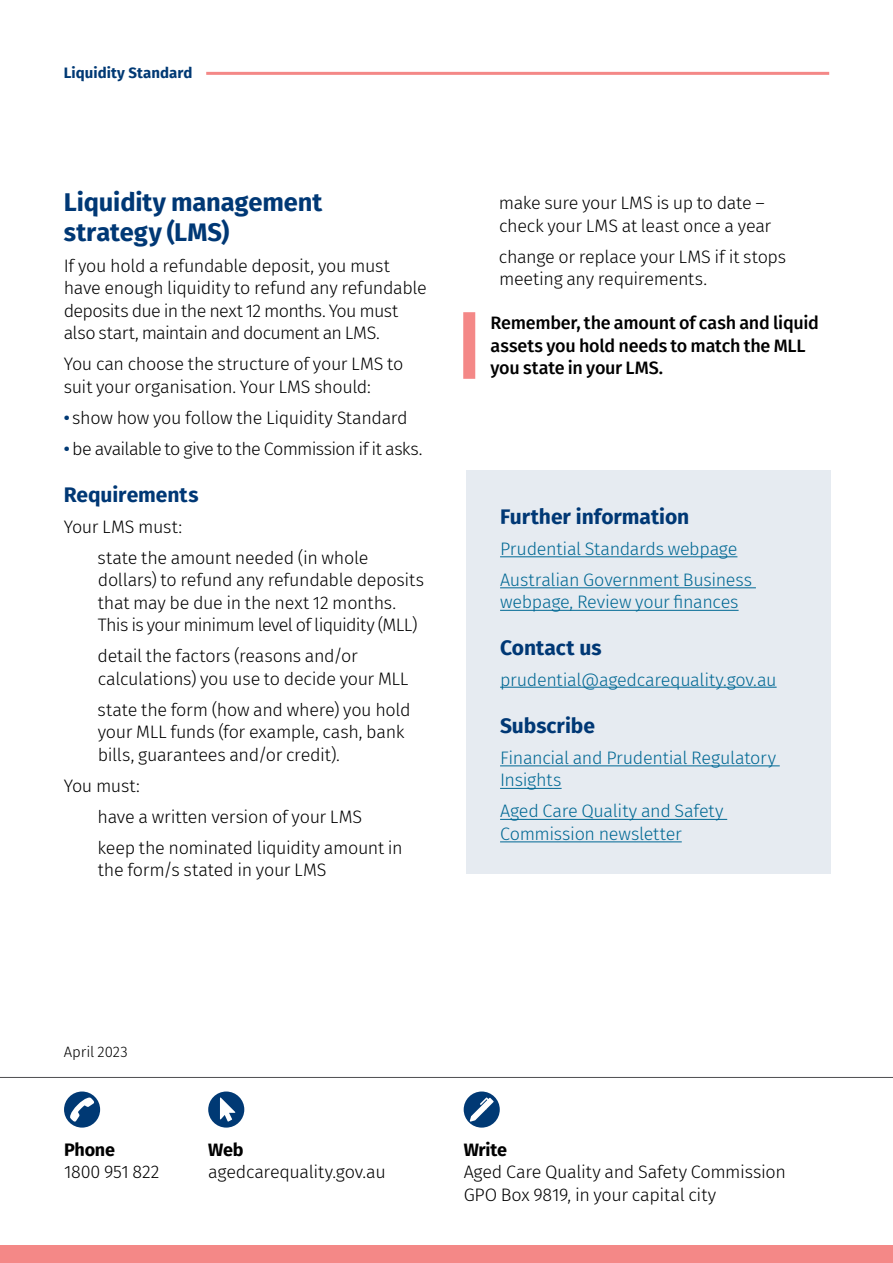
<style>
.page{position:relative;width:893px;height:1263px;background:#fff}
.page>*{position:absolute;margin:0;border:0;box-sizing:border-box;transform-origin:0 0}
.t1{font:700 25.5px/30px "Fira Sans";letter-spacing:-.005em;color:#003875}
.t2{font:700 21px "Fira Sans";color:#003875}
.Body_text{font:300 18px/22.5px "Fira Sans";letter-spacing:-.02em;color:#000}
.Body_text-2{font:300 18px/22.5px "Fira Sans";letter-spacing:-.02em;color:#006894}
.highlight{font:500 18px/22.5px "Fira Sans";letter-spacing:-.015em;color:#000}
.t3{font:700 15px "Fira Sans";letter-spacing:.005em;color:#003974}
.Body_text-3{font:300 15px "Fira Sans";letter-spacing:-.005em;color:#000}
.s1{font-weight:500;color:#003974}
.s2{font-weight:700}
</style>
<div class="page">
<hr style="left:206px;top:72px;width:623px;height:3px;background:#f48887">
<hr style="left:0;top:1077px;width:893px;height:1px;background:#4d4d4f">
<div style="left:64px;top:1091px;width:36px;height:36px;background:#003974;border-radius:50%"></div>
<svg style="left:70px;top:1097px;width:24px;height:25px"></svg>
<div style="left:208px;top:1091px;width:36px;height:36px;background:#003974;border-radius:50%"></div>
<svg style="left:220px;top:1097px;width:15px;height:24px"></svg>
<div style="left:464px;top:1091px;width:36px;height:36px;background:#003974;border-radius:50%"></div>
<svg style="left:470px;top:1097px;width:24px;height:24px"></svg>
<div style="left:0;top:1246px;width:893px;height:17px;background:#f48887"></div>
<div style="left:463px;top:312px;width:12px;height:67px;background:#f48887"></div>
<div style="left:466px;top:470px;width:364px;height:404px;background:#e6ebf1"></div>
<hr style="left:500px;top:556px;width:237px;height:1px;background:#006894">
<hr style="left:500px;top:587px;width:256px;height:1px;background:#006894">
<hr style="left:500px;top:610px;width:239px;height:1px;background:#006894">
<hr style="left:500px;top:687px;width:277px;height:1px;background:#006894">
<hr style="left:500px;top:766px;width:280px;height:1px;background:#006894">
<hr style="left:500px;top:788px;width:62px;height:1px;background:#006894">
<hr style="left:500px;top:819px;width:227px;height:1px;background:#006894">
<hr style="left:500px;top:842px;width:182px;height:1px;background:#006894">
<p class="t3" style="left:64px;top:60px;width:130px">Liquidity Standard</p>
<h2 class="t1" style="left:64px;top:185px;width:260px">Liquidity management strategy (LMS)</h2>
<p class="Body_text" style="left:64px;top:254px;width:364px">If you hold a refundable deposit, you must have enough liquidity to refund any refundable deposits due in the next 12 months. You must also start, maintain and document an LMS.</p>
<p class="Body_text" style="left:64px;top:353px;width:341px">You can choose the structure of your LMS to suit your organisation. Your LMS should:</p>
<p class="Body_text" style="left:64px;top:406px;width:345px"><span class="s1">•</span> show how you follow the Liquidity Standard</p>
<p class="Body_text" style="left:64px;top:437px;width:360px"><span class="s1">•</span> be available to give to the Commission if it asks.</p>
<h3 class="t2" style="left:64px;top:477px;width:136px">Requirements</h3>
<p class="Body_text" style="left:64px;top:515px;width:120px">Your LMS must:</p>
<p class="Body_text" style="left:98px;top:546px;width:328px">state the amount needed (in whole dollars) to refund any refundable deposits that may be due in the next 12 months.<br>This is your minimum level of liquidity (MLL)</p>
<p class="Body_text" style="left:98px;top:645px;width:312px">detail the factors (reasons and/or calculations) you use to decide your MLL</p>
<p class="Body_text" style="left:98px;top:698px;width:315px">state the form (how and where) you hold your MLL funds (for example, cash, bank bills, guarantees and/or credit).</p>
<p class="Body_text" style="left:64px;top:774px;width:78px">You must:</p>
<p class="Body_text" style="left:98px;top:805px;width:266px">have a written version of your LMS</p>
<p class="Body_text" style="left:98px;top:836px;width:307px">keep the nominated liquidity amount in the form/s stated in your LMS</p>
<p class="Body_text" style="left:499px;top:192px;width:274px">make sure your LMS is up to date – check your LMS at least once a year</p>
<p class="Body_text" style="left:499px;top:245px;width:289px">change or replace your LMS if it stops meeting any requirements.</p>
<p class="highlight" style="left:490px;top:311px;width:330px">Remember, the amount of cash and liquid assets you hold needs to match the MLL you state in your LMS.</p>
<h3 class="t2" style="left:500px;top:498px;width:191px">Further information</h3>
<p class="Body_text-2" style="left:500px;top:537px;width:239px">Prudential Standards webpage</p>
<p class="Body_text-2" style="left:500px;top:568px;width:254px">Australian Government Business webpage, Review your finances</p>
<h3 class="t2" style="left:500px;top:630px;width:103px">Contact us</h3>
<p class="Body_text-2" style="left:500px;top:668px;width:278px">prudential@agedcarequality.gov.au</p>
<h3 class="t2" style="left:500px;top:708px;width:96px">Subscribe</h3>
<p class="Body_text-2" style="left:500px;top:746px;width:277px">Financial and Prudential Regulatory<br>Insights</p>
<p class="Body_text-2" style="left:500px;top:799px;width:225px">Aged Care Quality and Safety<br>Commission newsletter</p>
<p class="Body_text-3" style="left:64px;top:1041px;width:66px">April 2023</p>
<p class="Body_text" style="left:64px;top:1138px;width:97px"><span class="s2">Phone<br></span>1800 951 822</p>
<p class="Body_text" style="left:208px;top:1138px;width:179px"><span class="s2">Web </span>agedcarequality.gov.au</p>
<p class="Body_text" style="left:464px;top:1138px;width:324px"><span class="s2">Write<br></span>Aged Care Quality and Safety Commission<br>GPO Box 9819, in your capital city</p>
</div>
